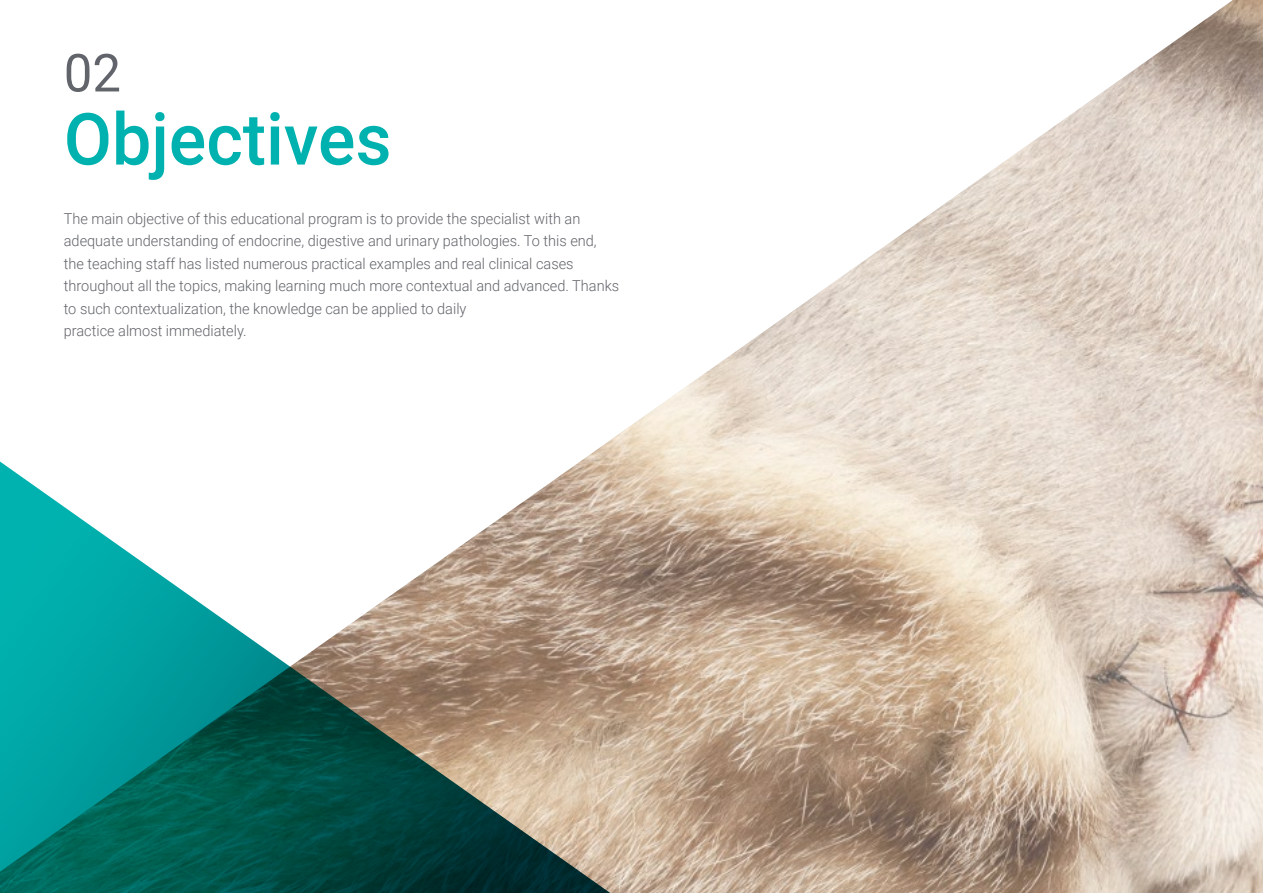
<style>
.page{position:relative;width:1263px;height:893px;background:#fff}
.page>*{position:absolute;margin:0;border:0;box-sizing:border-box;transform-origin:0 0}
.t1{font:500 72px "Roboto";color:#00b2af}
.t2{font:52.5px "Roboto";color:#61646a}
.t3{font:300 15px/22.5px "Roboto";color:#61646a}
</style>
<div class="page">
<img style="left:602px;top:0;width:661px;height:893px">
<svg style="left:0;top:446px;width:640px;height:447px"></svg>
<h2 class="t2" style="left:64px;top:36px;width:59px">02</h2>
<h1 class="t1" style="left:64px;top:89px;width:329px">Objectives</h1>
<p class="t3" style="left:64px;top:207px;width:557px">The main objective of this educational program is to provide the specialist with an adequate understanding of endocrine, digestive and urinary pathologies. To this end, the teaching staff has listed numerous practical examples and real clinical cases throughout all the topics, making learning much more contextual and advanced. Thanks to such contextualization, the knowledge can be applied to daily<br>practice almost immediately.</p>
</div>
